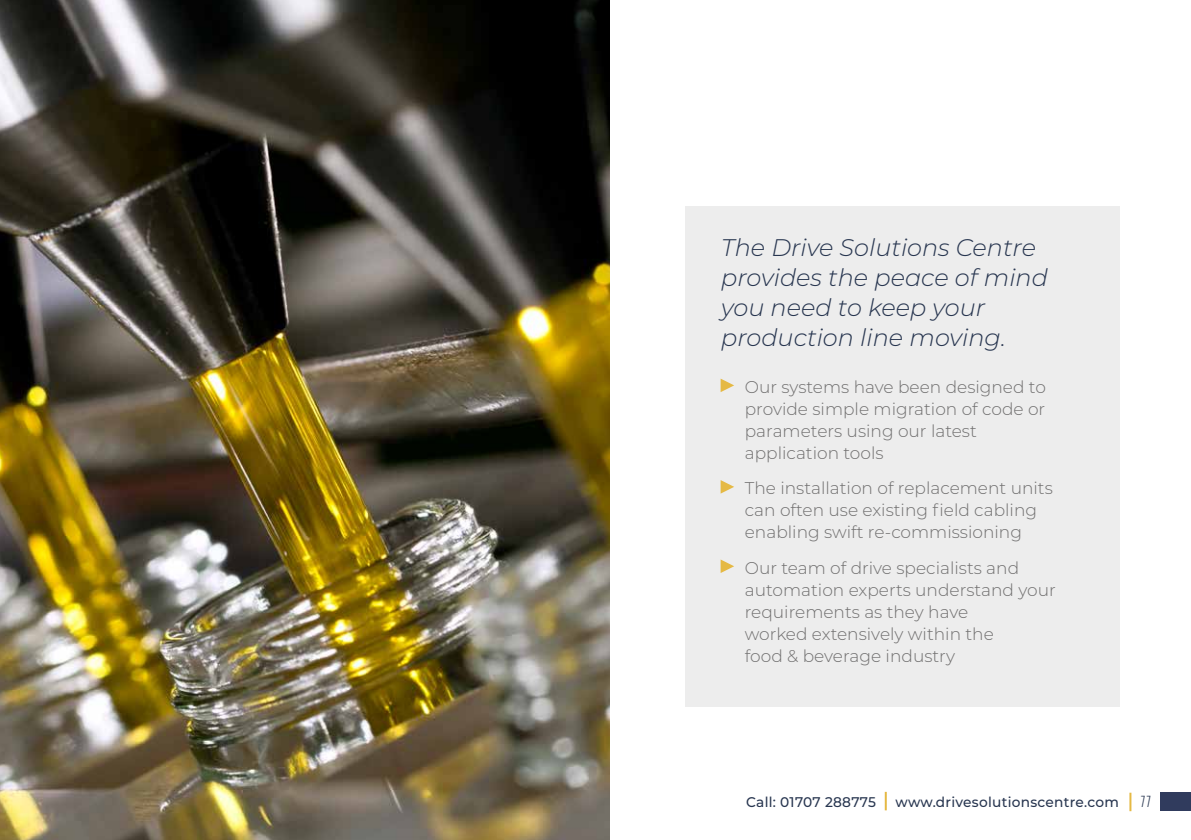
<style>
.page{position:relative;width:1191px;height:840px;background:#fff}
.page>*{position:absolute;margin:0;border:0;box-sizing:border-box;transform-origin:0 0}
.t1{font:italic 300 24px/30px "Montserrat";color:#283650}
.t2{font:300 17px/22px "Montserrat";color:#706f6f}
.t3{font:italic 300 16px "Montserrat";color:#283650}
.t4{font:500 14px "Montserrat";letter-spacing:.02em;color:#283650}
</style>
<div class="page">
<img style="left:0;top:0;width:609px;height:839px">
<div style="left:1161px;top:792px;width:30px;height:18px;background:#303b5d"></div>
<svg style="left:1129px;top:792px;width:2px;height:18px"></svg>
<div style="left:685px;top:205px;width:435px;height:501px;background:#ededed"></div>
<svg style="left:884px;top:791px;width:2px;height:18px"></svg>
<h1 class="t1" style="left:721px;top:231px;width:328px">The Drive Solutions Centre provides the peace of mind you need to keep your production line moving.</h1>
<p class="t2" style="left:745px;top:375px;width:303px;text-indent:-24px"><sup>►</sup> Our systems have been designed to provide simple migration of code or parameters using our latest application tools</p>
<p class="t2" style="left:721px;top:476px;width:333px;text-align:center"><sup>►</sup> The installation of replacement units can often use existing field cabling enabling swift re-commissioning</p>
<p class="t2" style="left:745px;top:555px;width:312px;text-indent:-24px"><sup>►</sup> Our team of drive specialists and automation experts understand your requirements as they have<br>worked extensively within the<br>food &amp; beverage industry</p>
<p class="t4" style="left:746px;top:791px;width:131px">Call: 01707 288775</p>
<p class="t4" style="left:895px;top:791px;width:225px">www.drivesolutionscentre.com</p>
<p class="t3" style="left:1139px;top:790px;width:13px">11</p>
</div>
